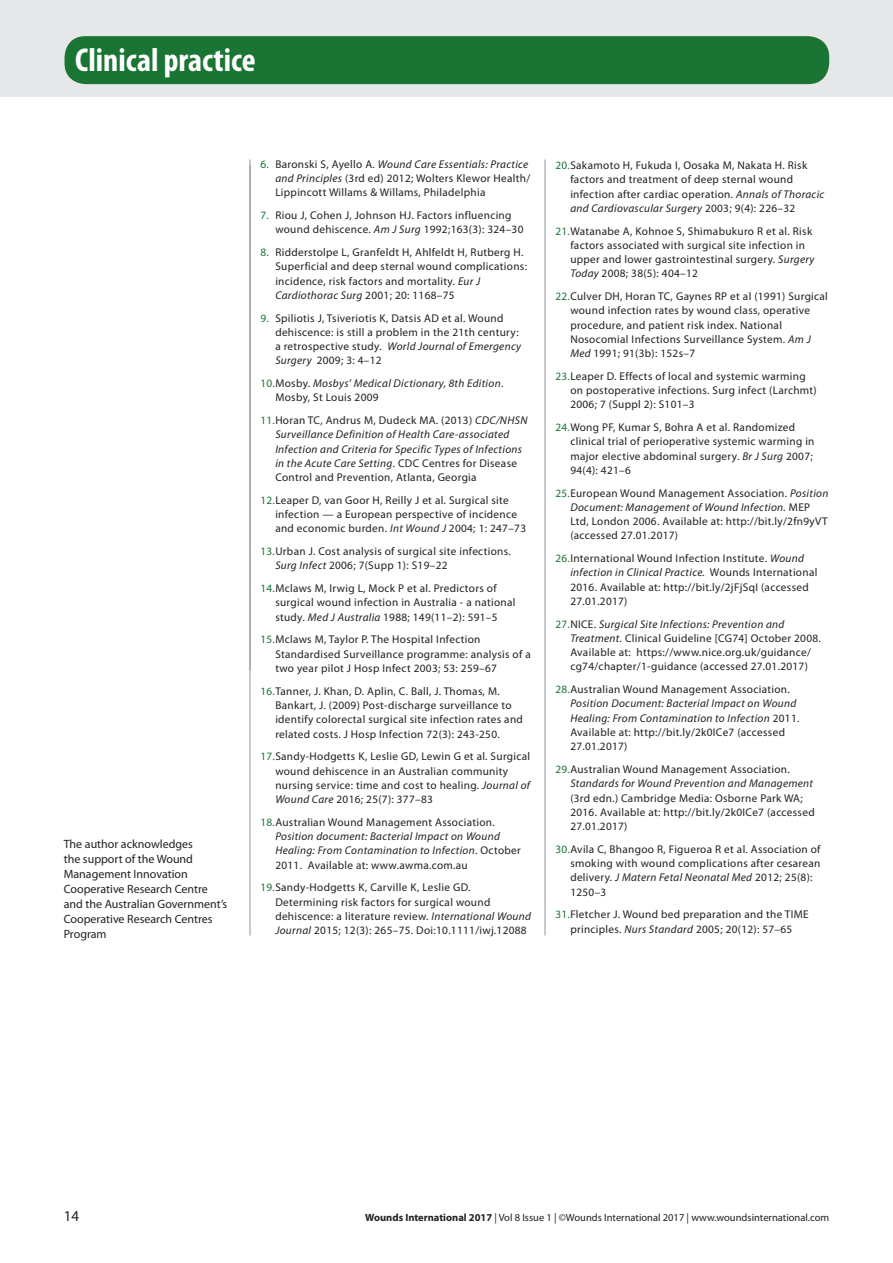
<style>
.page{position:relative;width:893px;height:1263px;background:#fff}
.page>*{position:absolute;margin:0;border:0;box-sizing:border-box;transform-origin:0 0}
.t1{font:700 condensed 33.15px "Myriad Pro";color:#fff}
.BODY_INDENT{font:15px "Myriad Pro";color:#231f20}
.PRACTICE_AUTHOR_DET{font:12px/15px "Myriad Pro";color:#231f20}
.REFERENCES{font:11.25px/14.2px "Myriad Pro";letter-spacing:.03em;color:#231f20}
.REFERENCES-2{font:italic 11.25px/14.2px "Myriad Pro";letter-spacing:.03em;color:#231f20}
.BODY_INDENT-2{font:10.5px "Myriad Pro";color:#231f20}
.s1{color:#1a7535}
.s2{font-style:italic}
.s3{font-style:normal;color:#1a7535}
.s4{font-style:normal}
.s5{font-weight:700}
</style>
<div class="page">
<div style="left:0;top:0;width:893px;height:97px;background:#e6e7e9"></div>
<hr style="left:545px;top:159px;width:1px;height:776px;background:#939598">
<hr style="left:250px;top:159px;width:1px;height:776px;background:#939598">
<div style="left:65px;top:36px;width:764px;height:48px;background:#1a7535;border-radius:21px"></div>
<p class="t1" style="left:75px;top:39px;width:182px">Clinical practice</p>
<p class="PRACTICE_AUTHOR_DET" style="left:64px;top:836px;width:165px">The author acknowledges<br>the support of the Wound<br>Management Innovation<br>Cooperative Research Centre and the Australian Government’s<br>Cooperative Research Centres<br>Program</p>
<p class="REFERENCES" style="left:275px;top:157px;width:256px;text-indent:-15px"><span class="s1">6.</span> Baronski S, Ayello A. <span class="s2">Wound Care Essentials: Practice and Principles</span> (3rd ed) 2012; Wolters Klewor Health/<br>Lippincott Willams &amp; Willams, Philadelphia</p>
<p class="REFERENCES" style="left:275px;top:208px;width:250px;text-indent:-15px"><span class="s1">7.</span> Riou J, Cohen J, Johnson HJ. Factors influencing wound dehiscence. <span class="s2">Am J Surg</span> 1992;163(3): 324–30</p>
<p class="REFERENCES" style="left:275px;top:245px;width:253px;text-indent:-15px"><span class="s1">8.</span> Ridderstolpe L, Granfeldt H, Ahlfeldt H, Rutberg H.<br>Superficial and deep sternal wound complications: incidence, risk factors and mortality. <span class="s2">Eur J Cardiothorac Surg</span> 2001; 20: 1168–75</p>
<p class="REFERENCES" style="left:275px;top:311px;width:247px;text-indent:-15px"><span class="s1">9.</span> Spiliotis J, Tsiveriotis K, Datsis AD et al. Wound dehiscence: is still a problem in the 21th century: a retrospective study. <span class="s2">World Journal of Emergency Surgery</span> 2009; 3: 4–12</p>
<p class="REFERENCES-2" style="left:275px;top:376px;width:230px;text-indent:-15px"><span class="s3">10.</span><span class="s4">Mosby.</span> Mosbys’ Medical Dictionary, 8th Edition<span class="s4">.<br>Mosby, St Louis 2009</span></p>
<p class="REFERENCES-2" style="left:275px;top:413px;width:254px;text-indent:-15px"><span class="s3">11.</span><span class="s4">Horan TC, Andrus M, Dudeck MA. (2013)</span> CDC/NHSN Surveillance Definition of Health Care-associated Infection and Criteria for Specific Types of Infections in the Acute Care Setting<span class="s4">. CDC Centres for Disease Control and Prevention, Atlanta, Georgia</span></p>
<p class="REFERENCES" style="left:275px;top:493px;width:252px;text-indent:-15px"><span class="s1">12.</span>Leaper D, van Goor H, Reilly J et al. Surgical site infection — a European perspective of incidence and economic burden. <span class="s2">Int Wound J</span> 2004; 1: 247–73</p>
<p class="REFERENCES" style="left:275px;top:544px;width:237px;text-indent:-15px"><span class="s1">13.</span>Urban J. Cost analysis of surgical site infections.<br><span class="s2">Surg Infect</span> 2006; 7(Supp 1): S19–22</p>
<p class="REFERENCES" style="left:275px;top:581px;width:242px;text-indent:-15px"><span class="s1">14.</span>Mclaws M, Irwig L, Mock P et al. Predictors of surgical wound infection in Australia - a national study. <span class="s2">Med J Australia</span> 1988; 149(11–2): 591–5</p>
<p class="REFERENCES" style="left:275px;top:632px;width:257px;text-indent:-15px"><span class="s1">15.</span>Mclaws M, Taylor P. The Hospital Infection<br>Standardised Surveillance programme: analysis of a two year pilot J Hosp Infect 2003; 53: 259–67</p>
<p class="REFERENCES" style="left:275px;top:684px;width:249px;text-indent:-15px"><span class="s1">16.</span>Tanner, J. Khan, D. Aplin, C. Ball, J. Thomas, M.<br>Bankart, J. (2009) Post-discharge surveillance to identify colorectal surgical site infection rates and related costs. J Hosp Infection 72(3): 243-250.</p>
<p class="REFERENCES" style="left:275px;top:749px;width:256px;text-indent:-15px"><span class="s1">17.</span>Sandy-Hodgetts K, Leslie GD, Lewin G et al. Surgical wound dehiscence in an Australian community nursing service: time and cost to healing. <span class="s2">Journal of Wound Care</span> 2016; 25(7): 377–83</p>
<p class="REFERENCES" style="left:275px;top:815px;width:247px;text-indent:-15px"><span class="s1">18.</span>Australian Wound Management Association.<br><span class="s2">Position document: Bacterial Impact on Wound Healing: From Contamination to Infection</span>. October 2011. Available at: www.awma.com.au</p>
<p class="REFERENCES" style="left:275px;top:880px;width:257px;text-indent:-15px"><span class="s1">19.</span>Sandy-Hodgetts K, Carville K, Leslie GD.<br>Determining risk factors for surgical wound dehiscence: a literature review. <span class="s2">International Wound Journal</span> 2015; 12(3): 265–75. Doi:10.1111/iwj.12088</p>
<p class="REFERENCES" style="left:570px;top:158px;width:255px;text-indent:-15px"><span class="s1">20.</span>Sakamoto H, Fukuda I, Oosaka M, Nakata H. Risk factors and treatment of deep sternal wound infection after cardiac operation. <span class="s2">Annals of Thoracic and Cardiovascular Surgery</span> 2003; 9(4): 226–32</p>
<p class="REFERENCES" style="left:570px;top:224px;width:246px;text-indent:-15px"><span class="s1">21.</span>Watanabe A, Kohnoe S, Shimabukuro R et al. Risk factors associated with surgical site infection in upper and lower gastrointestinal surgery. <span class="s2">Surgery Today</span> 2008; 38(5): 404–12</p>
<p class="REFERENCES" style="left:570px;top:289px;width:259px;text-indent:-15px"><span class="s1">22.</span>Culver DH, Horan TC, Gaynes RP et al (1991) Surgical wound infection rates by wound class, operative procedure, and patient risk index. National Nosocomial Infections Surveillance System. <span class="s2">Am J Med</span> 1991; 91(3b): 152s–7</p>
<p class="REFERENCES" style="left:570px;top:369px;width:248px;text-indent:-15px"><span class="s1">23.</span>Leaper D. Effects of local and systemic warming on postoperative infections. Surg infect (Larchmt)<br>2006; 7 (Suppl 2): S101–3</p>
<p class="REFERENCES" style="left:570px;top:420px;width:246px;text-indent:-15px"><span class="s1">24.</span>Wong PF, Kumar S, Bohra A et al. Randomized clinical trial of perioperative systemic warming in major elective abdominal surgery. <span class="s2">Br J Surg</span> 2007; 94(4): 421–6</p>
<p class="REFERENCES" style="left:570px;top:486px;width:260px;text-indent:-15px"><span class="s1">25.</span>European Wound Management Association. <span class="s2">Position Document: Management of Wound Infection.</span> MEP Ltd, London 2006. Available at: http://bit.ly/2fn9yVT (accessed 27.01.2017)</p>
<p class="REFERENCES" style="left:570px;top:551px;width:249px;text-indent:-15px"><span class="s1">26.</span>International Wound Infection Institute. <span class="s2">Wound infection in Clinical Practice.</span> Wounds International 2016. Available at: http://bit.ly/2jFjSqI (accessed 27.01.2017)</p>
<p class="REFERENCES" style="left:570px;top:617px;width:252px;text-indent:-15px"><span class="s1">27.</span>NICE. <span class="s2">Surgical Site Infections: Prevention and Treatment</span>. Clinical Guideline [CG74] October 2008.<br>Available at: https://www.nice.org.uk/guidance/ cg74/chapter/1-guidance (accessed 27.01.2017)</p>
<p class="REFERENCES" style="left:570px;top:682px;width:231px;text-indent:-15px"><span class="s1">28.</span>Australian Wound Management Association.<br><span class="s2">Position Document: Bacterial Impact on Wound Healing: From Contamination to Infection</span> 2011.<br>Available at: http://bit.ly/2k0ICe7 (accessed 27.01.2017)</p>
<p class="REFERENCES" style="left:570px;top:762px;width:246px;text-indent:-15px"><span class="s1">29.</span>Australian Wound Management Association.<br><span class="s2">Standards for Wound Prevention and Management </span>(3rd edn.) Cambridge Media: Osborne Park WA; 2016. Available at: http://bit.ly/2k0ICe7 (accessed 27.01.2017)</p>
<p class="REFERENCES" style="left:570px;top:842px;width:252px;text-indent:-15px"><span class="s1">30.</span>Avila C, Bhangoo R, Figueroa R et al. Association of smoking with wound complications after cesarean delivery. <span class="s2">J Matern Fetal Neonatal Med</span> 2012; 25(8):<br>1250–3</p>
<p class="REFERENCES" style="left:555px;top:907px;width:255px;text-align:center"><span class="s1">31.</span>Fletcher J. Wound bed preparation and the TIME principles. <span class="s2">Nurs Standard</span> 2005; 20(12): 57–65</p>
<p class="BODY_INDENT" style="left:64px;top:1207px;width:17px">14</p>
<p class="BODY_INDENT-2" style="left:365px;top:1211px;width:465px"><span class="s5">Wounds International 2017</span> | Vol 8 Issue 1 | ©Wounds International 2017 | www.woundsinternational.com</p>
</div>
